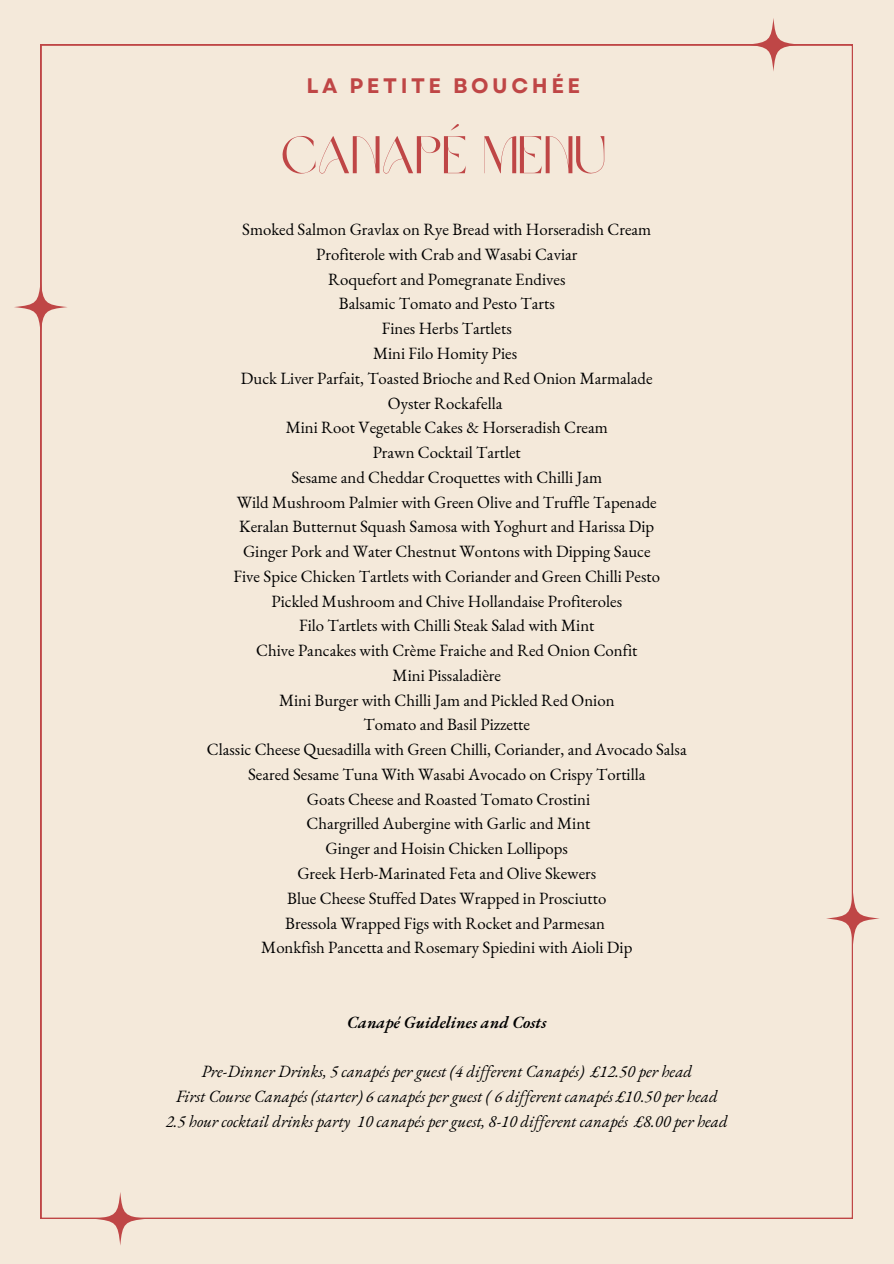
<style>
.page{position:relative;width:894px;height:1264px;background:#fff}
.page>*{position:absolute;margin:0;border:0;box-sizing:border-box;transform-origin:0 0}
.t1{font:52.5px "Brown Sugar";color:#bf4646}
.t2{font:700 21px "Garet";letter-spacing:.17em;color:#bf4646}
.t3{font:16.8px "EB Garamond";color:#000}
.t4{font:italic 16.8px "EB Garamond";color:#000}
.t5{font:italic 600 16.8px "EB Garamond";color:#000}
</style>
<div class="page">
<div style="left:0;top:0;width:893px;height:1263px;background:#f4e9da"></div>
<svg style="left:14px;top:280px;width:54px;height:54px"></svg>
<svg style="left:825px;top:891px;width:54px;height:54px"></svg>
<svg style="left:93px;top:1191px;width:54px;height:54px"></svg>
<svg style="left:746px;top:18px;width:54px;height:54px"></svg>
<p class="t2" style="left:306px;top:71px;width:275px">LA PETITE BOUCHÉE</p>
<h2 class="t1" style="left:280px;top:134px;width:327px">CANAPÉ MENU</h2>
<h1 class="t3" style="left:242px;top:218px;width:410px">Smoked Salmon Gravlax on Rye Bread with Horseradish Cream</h1>
<p class="t3" style="left:316px;top:243px;width:262px">Profiterole with Crab and Wasabi Caviar</p>
<p class="t3" style="left:328px;top:268px;width:239px">Roquefort and Pomegranate Endives</p>
<p class="t3" style="left:339px;top:292px;width:217px">Balsamic Tomato and Pesto Tarts</p>
<p class="t3" style="left:382px;top:317px;width:131px">Fines Herbs Tartlets</p>
<p class="t3" style="left:373px;top:342px;width:146px">Mini Filo Homity Pies</p>
<p class="t3" style="left:241px;top:367px;width:413px">Duck Liver Parfait, Toasted Brioche and Red Onion Marmalade</p>
<p class="t3" style="left:388px;top:391px;width:116px">Oyster Rockafella</p>
<p class="t3" style="left:286px;top:416px;width:323px">Mini Root Vegetable Cakes &amp; Horseradish Cream</p>
<p class="t3" style="left:372px;top:441px;width:150px">Prawn Cocktail Tartlet</p>
<p class="t3" style="left:291px;top:466px;width:312px">Sesame and Cheddar Croquettes with Chilli Jam</p>
<p class="t3" style="left:237px;top:490px;width:421px">Wild Mushroom Palmier with Green Olive and Truffle Tapenade</p>
<p class="t3" style="left:239px;top:515px;width:416px">Keralan Butternut Squash Samosa with Yoghurt and Harissa Dip</p>
<p class="t3" style="left:243px;top:540px;width:409px">Ginger Pork and Water Chestnut Wontons with Dipping Sauce</p>
<p class="t3" style="left:233px;top:565px;width:428px">Five Spice Chicken Tartlets with Coriander and Green Chilli Pesto</p>
<p class="t3" style="left:271px;top:589px;width:352px">Pickled Mushroom and Chive Hollandaise Profiteroles</p>
<p class="t3" style="left:299px;top:614px;width:297px">Filo Tartlets with Chilli Steak Salad with Mint</p>
<p class="t3" style="left:256px;top:639px;width:382px">Chive Pancakes with Crème Fraiche and Red Onion Confit</p>
<p class="t3" style="left:392px;top:664px;width:110px">Mini Pissaladière</p>
<p class="t3" style="left:279px;top:688px;width:337px">Mini Burger with Chilli Jam and Pickled Red Onion</p>
<p class="t3" style="left:363px;top:713px;width:168px">Tomato and Basil Pizzette</p>
<p class="t3" style="left:207px;top:738px;width:481px">Classic Cheese Quesadilla with Green Chilli, Coriander, and Avocado Salsa</p>
<p class="t3" style="left:248px;top:763px;width:399px">Seared Sesame Tuna With Wasabi Avocado on Crispy Tortilla</p>
<p class="t3" style="left:307px;top:787px;width:285px">Goats Cheese and Roasted Tomato Crostini</p>
<p class="t3" style="left:306px;top:812px;width:285px">Chargrilled Aubergine with Garlic and Mint</p>
<p class="t3" style="left:325px;top:837px;width:244px">Ginger and Hoisin Chicken Lollipops</p>
<p class="t3" style="left:297px;top:862px;width:300px">Greek Herb-Marinated Feta and Olive Skewers</p>
<p class="t3" style="left:287px;top:886px;width:320px">Blue Cheese Stuffed Dates Wrapped in Prosciutto</p>
<p class="t3" style="left:285px;top:911px;width:321px">Bressola Wrapped Figs with Rocket and Parmesan</p>
<p class="t3" style="left:261px;top:936px;width:372px">Monkfish Pancetta and Rosemary Spiedini with Aioli Dip</p>
<p class="t5" style="left:347px;top:1010px;width:201px">Canapé Guidelines and Costs</p>
<h3 class="t4" style="left:201px;top:1060px;width:492px">Pre-Dinner Drinks, 5 canapés per guest (4 dif erent Canapés) £12.50 per head</h3>
<p class="t4" style="left:176px;top:1084px;width:543px">First Course Canapés (starter) 6 canapés per guest ( 6 dif erent canapés £10.50 per head</p>
<p class="t4" style="left:166px;top:1109px;width:563px">2.5 hour cocktail drinks party 10 canapés per guest, 8-10 dif erent canapés £8.00 per head</p>
</div>
